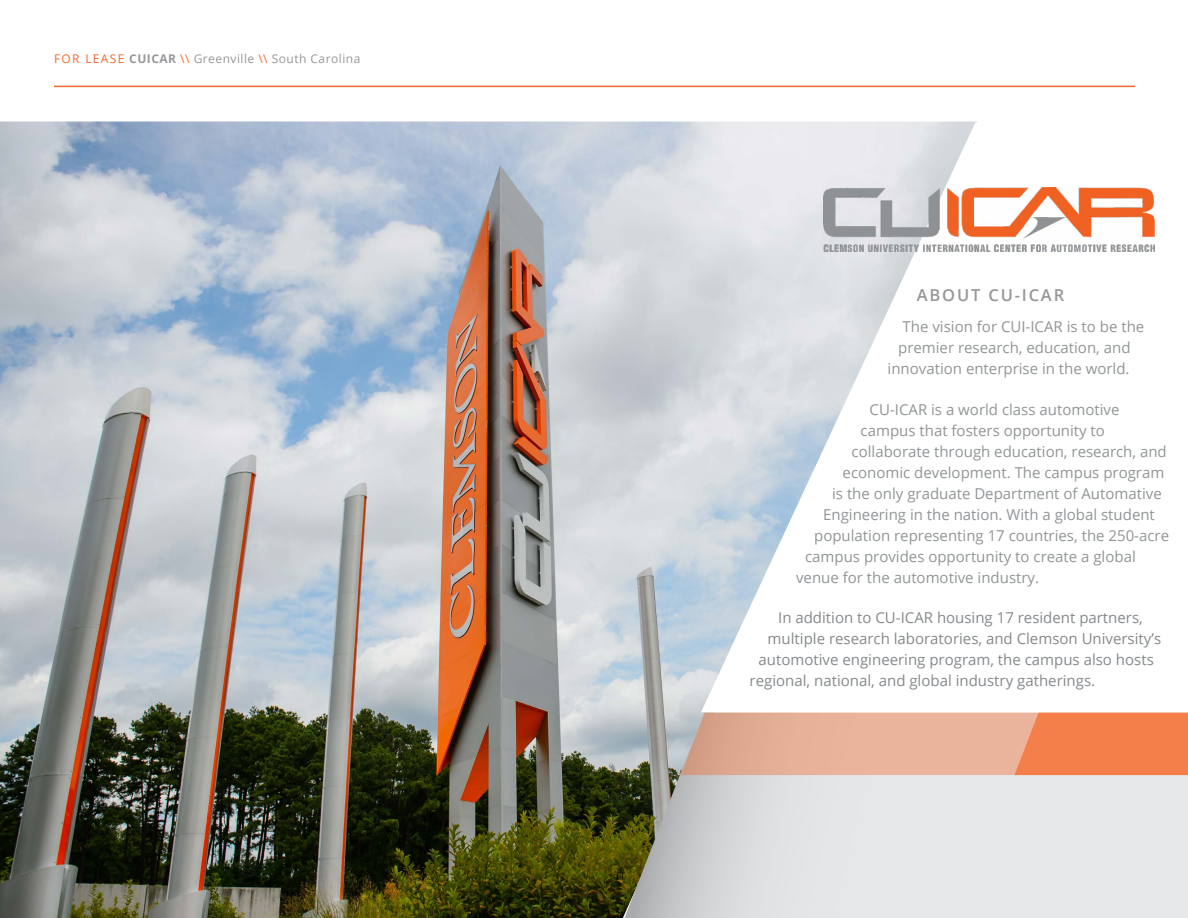
<style>
.page{position:relative;width:1188px;height:918px;background:#fff}
.page>*{position:absolute;margin:0;border:0;box-sizing:border-box;transform-origin:0 0}
.t1{font:600 16.5px "Open Sans";letter-spacing:.11em;color:#95979a}
.t2{font:15px "Open Sans";color:#919597}
.t3{font:15px "Open Sans";color:#85898c}
.t4{font:12px "Open Sans";letter-spacing:.04em;color:#95979a}
.s1{color:#f2682a}
.s2{font-weight:700}
</style>
<div class="page">
<hr style="left:54px;top:86px;width:1081px;height:1px;background:#f2682a">
<img style="left:0;top:122px;width:701px;height:796px">
<svg style="left:625px;top:712px;width:563px;height:206px;background:#d6d8d7"></svg>
<svg style="left:681px;top:712px;width:507px;height:63px;background:#e9a181"></svg>
<svg style="left:701px;top:122px;width:454px;height:590px"></svg>
<img style="left:824px;top:187px;width:330px;height:64px">
<p class="t4" style="left:54px;top:51px;width:308px"><span class="s1">FOR LEASE</span> <span class="s2">CUICAR</span> <span class="s1">\\</span> Greenville <span class="s1">\\</span> South Carolina</p>
<p class="t1" style="left:917px;top:284px;width:149px">ABOUT CU-ICAR</p>
<p class="t2" style="left:903px;top:317px;width:243px">The vision for CUI-ICAR is to be the</p>
<p class="t2" style="left:898px;top:338px;width:234px">premier research, education, and</p>
<p class="t2" style="left:888px;top:359px;width:243px">innovation enterprise in the world.</p>
<p class="t2" style="left:870px;top:399px;width:251px">CU-ICAR is a world class automotive</p>
<p class="t2" style="left:861px;top:420px;width:246px">campus that fosters opportunity to</p>
<p class="t2" style="left:852px;top:441px;width:317px">collaborate through education, research, and</p>
<p class="t2" style="left:843px;top:462px;width:323px">economic development. The campus program</p>
<p class="t2" style="left:832px;top:483px;width:331px">is the only graduate Department of Automative</p>
<p class="t2" style="left:823px;top:504px;width:333px">Engineering in the nation. With a global student</p>
<p class="t2" style="left:814px;top:525px;width:356px">population representing 17 countries, the 250-acre</p>
<p class="t2" style="left:805px;top:546px;width:332px">campus provides opportunity to create a global</p>
<p class="t2" style="left:796px;top:567px;width:245px">venue for the automotive industry.</p>
<p class="t3" style="left:778px;top:608px;width:366px">In addition to CU-ICAR housing 17 resident partners,</p>
<p class="t3" style="left:768px;top:629px;width:395px">multiple research laboratories, and Clemson University’s</p>
<p class="t3" style="left:759px;top:650px;width:397px">automotive engineering program, the campus also hosts</p>
<p class="t3" style="left:750px;top:671px;width:347px">regional, national, and global industry gatherings.</p>
</div>
